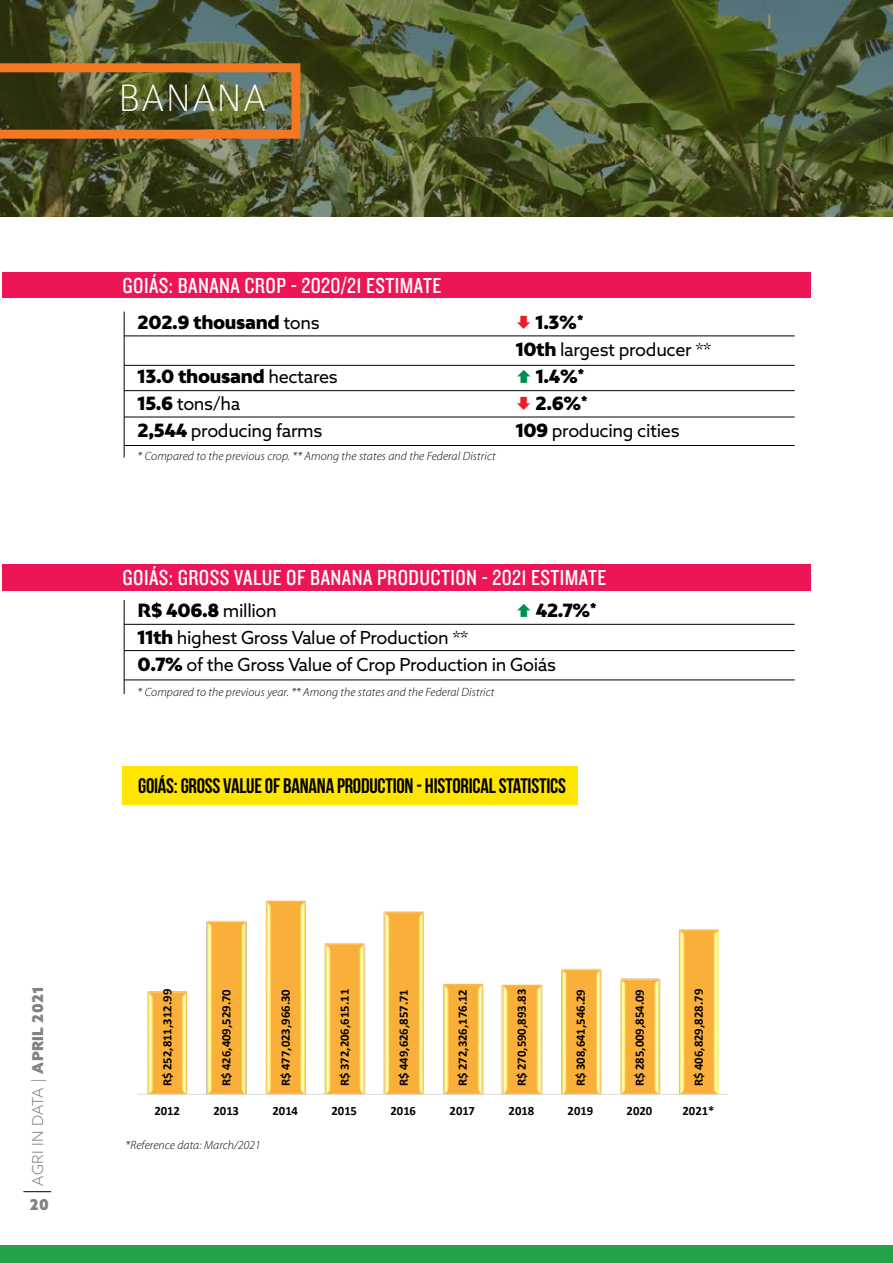
<style>
.page{position:relative;width:893px;height:1263px;background:#fff}
.page>*{position:absolute;margin:0;border:0;box-sizing:border-box;transform-origin:0 0}
.t1{font:100 40.95px "Colaborate";letter-spacing:.025em;color:#fff;scale:.95 1}
.t2{font:22.5px "Knockout HTF29 Junior Liteweight";letter-spacing:.02em;color:#fff}
.t3{font:21px "Bebas Neue";letter-spacing:-.01em;color:#000}
.t4{font:18px/27px "Azo Sans";letter-spacing:-.02em;color:#000}
.t5{font:900 18px "Bw Mitga";letter-spacing:-.02em;color:#000}
.t6{font:300 15px "Azo Sans";color:#808285}
.t7{font:900 15px "Azo Sans";color:#808285}
.t8{font:700 12.75px "Calibri";color:#000}
.t9{font:700 12.6px "Calibri";letter-spacing:.005em;color:#000}
.t10{font:italic 300 12px "Myriad Pro";letter-spacing:.01em;color:#000}
.s1{font-family:"Azo Sans";font-weight:400}
.s2{font-family:"Bw Mitga";font-weight:900}
.s3{font-weight:900}
</style>
<div class="page">
<svg style="left:23px;top:1191px;width:28px;height:1px"></svg>
<div style="left:0;top:1245px;width:893px;height:18px;background:#21a349"></div>
<svg style="left:0;top:0;width:893px;height:217px;background:#4a552b"></svg>
<svg style="left:0;top:63px;width:300px;height:76px;background:#735a27"></svg>
<div style="left:3px;top:273px;width:808px;height:25px;background:#ed1555"></div>
<div style="left:3px;top:564px;width:808px;height:27px;background:#ed1555"></div>
<hr style="left:124px;top:417px;width:671px;height:1px;background:#000">
<hr style="left:124px;top:445px;width:671px;height:1px;background:#000">
<hr style="left:124px;top:679px;width:671px;height:1px;background:#000">
<hr style="left:124px;top:365px;width:671px;height:1px;background:#000">
<hr style="left:124px;top:650px;width:671px;height:1px;background:#000">
<hr style="left:124px;top:335px;width:671px;height:1px;background:#000">
<hr style="left:124px;top:624px;width:671px;height:1px;background:#000">
<hr style="left:124px;top:390px;width:671px;height:1px;background:#000">
<hr style="left:124px;top:312px;width:1px;height:146px;background:#000">
<hr style="left:124px;top:600px;width:1px;height:94px;background:#000">
<div style="left:122px;top:766px;width:455px;height:38px;background:#ffe600"></div>
<img style="left:147px;top:900px;width:571px;height:194px">
<hr style="left:138px;top:1094px;width:590px;height:1px;background:#dcddde">
<h1 class="t1" style="left:119px;top:77px;width:157px">BANANA</h1>
<h2 class="t2" style="left:123px;top:274px;width:320px">GOIÁS: BANANA CROP - 2020/21 ESTIMATE</h2>
<h3 class="t5" style="left:138px;top:310px;width:184px">202.9 thousand <span class="s1">tons</span></h3>
<h3 class="t5" style="left:536px;top:310px;width:50px">1.3%*</h3>
<h3 class="t4" style="left:516px;top:336px;width:197px"><span class="s2">10th</span> largest producer **</h3>
<h3 class="t5" style="left:138px;top:364px;width:202px">13.0 thousand <span class="s1">hectares</span></h3>
<h3 class="t5" style="left:536px;top:364px;width:50px">1.4%*</h3>
<h3 class="t4" style="left:138px;top:390px;width:104px"><span class="s2">15.6</span> tons/ha</h3>
<h3 class="t5" style="left:536px;top:391px;width:54px">2.6%*</h3>
<h3 class="t4" style="left:138px;top:417px;width:186px"><span class="s2">2,544</span> producing farms</h3>
<h3 class="t4" style="left:516px;top:417px;width:165px"><span class="s2">109</span> producing cities</h3>
<p class="t10" style="left:138px;top:450px;width:359px">* Compared to the previous crop. ** Among the states and the Federal District</p>
<h2 class="t2" style="left:123px;top:566px;width:485px">GOIÁS: GROSS VALUE OF BANANA PRODUCTION - 2021 ESTIMATE</h2>
<h3 class="t5" style="left:138px;top:598px;width:141px">R$ 406.8 <span class="s1">million</span></h3>
<h3 class="t5" style="left:536px;top:598px;width:63px">42.7%*</h3>
<h3 class="t4" style="left:138px;top:624px;width:420px"><span class="s2">11th</span> highest Gross Value of Production **<br><span class="s2">0.7%</span> of the Gross Value of Crop Production in Goiás</h3>
<p class="t10" style="left:138px;top:685px;width:358px">* Compared to the previous year. ** Among the states and the Federal District</p>
<h3 class="t3" style="left:138px;top:774px;width:429px">GOIÁS: GROSS VALUE OF BANANA PRODUCTION - HISTORICAL STATISTICS</h3>
<p class="t6" style="left:28px;top:1185px;width:201px;rotate:-90deg">AGRI IN DATA | <span class="s3">APRIL 2021</span></p>
<p class="t7" style="left:30px;top:1194px;width:21px">20</p>
<p class="t9" style="left:159px;top:1086px;width:99px;rotate:-90deg">R$ 252,811,312.99</p>
<p class="t8" style="left:217px;top:1086px;width:99px;rotate:-90deg">R$ 426,409,529.70</p>
<p class="t8" style="left:276px;top:1086px;width:99px;rotate:-90deg">R$ 477,023,966.30</p>
<p class="t9" style="left:336px;top:1086px;width:99px;rotate:-90deg">R$ 372,206,615.11</p>
<p class="t8" style="left:394px;top:1086px;width:99px;rotate:-90deg">R$ 449,626,857.71</p>
<p class="t8" style="left:453px;top:1086px;width:99px;rotate:-90deg">R$ 272,326,176.12</p>
<p class="t9" style="left:513px;top:1086px;width:99px;rotate:-90deg">R$ 270,590,893.83</p>
<p class="t8" style="left:572px;top:1086px;width:99px;rotate:-90deg">R$ 308,641,546.29</p>
<p class="t8" style="left:631px;top:1086px;width:99px;rotate:-90deg">R$ 285,009,854.09</p>
<p class="t9" style="left:690px;top:1086px;width:99px;rotate:-90deg">R$ 406,829,828.79</p>
<p class="t8" style="left:154px;top:1101px;width:27px">2012</p>
<p class="t8" style="left:213px;top:1101px;width:27px">2013</p>
<p class="t8" style="left:272px;top:1101px;width:27px">2014</p>
<p class="t8" style="left:331px;top:1101px;width:27px">2015</p>
<p class="t8" style="left:391px;top:1101px;width:27px">2016</p>
<p class="t8" style="left:450px;top:1101px;width:27px">2017</p>
<p class="t8" style="left:509px;top:1101px;width:27px">2018</p>
<p class="t8" style="left:568px;top:1101px;width:27px">2019</p>
<p class="t8" style="left:627px;top:1101px;width:27px">2020</p>
<p class="t8" style="left:682px;top:1101px;width:33px">2021*</p>
<p class="t10" style="left:126px;top:1139px;width:137px">*Reference data: March/2021</p>
</div>
